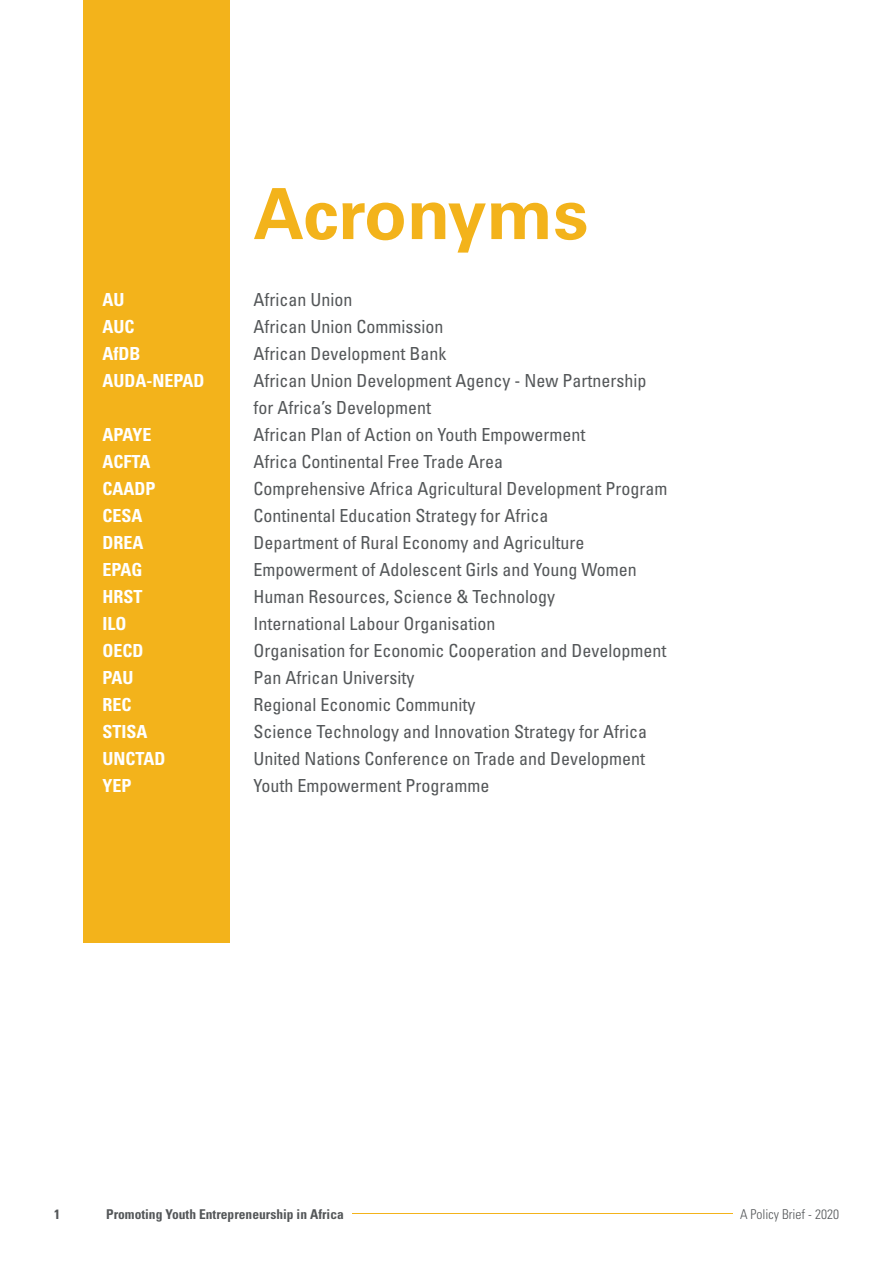
<style>
.page{position:relative;width:893px;height:1263px;background:#fff}
.page>*{position:absolute;margin:0;border:0;box-sizing:border-box;transform-origin:0 0}
.t1{font:700 70.5px "Univers LT Std";color:#f3b31b}
.t2{font:condensed 18px "Univers LT Std";color:#545759}
.t3{font:700 condensed 18px "Univers LT Std";color:#fff}
.t4{font:700 condensed 13.5px "Univers LT Std";color:#545759}
.t5{font:300 condensed 13.5px "Univers LT Std";color:#545759}
</style>
<div class="page">
<hr style="left:352px;top:1213px;width:381px;height:1px;background:#f3b31b">
<div style="left:83px;top:0;width:146px;height:943px;background:#f3b31b"></div>
<p class="t3" style="left:102px;top:288px;width:23px">AU</p>
<p class="t3" style="left:102px;top:315px;width:34px">AUC</p>
<p class="t3" style="left:102px;top:342px;width:39px">AfDB</p>
<p class="t3" style="left:102px;top:369px;width:104px">AUDA-NEPAD</p>
<p class="t3" style="left:102px;top:423px;width:51px">APAYE</p>
<p class="t3" style="left:102px;top:450px;width:49px">ACFTA</p>
<p class="t3" style="left:102px;top:477px;width:55px">CAADP</p>
<p class="t3" style="left:102px;top:504px;width:42px">CESA</p>
<p class="t3" style="left:102px;top:531px;width:43px">DREA</p>
<p class="t3" style="left:102px;top:558px;width:42px">EPAG</p>
<p class="t3" style="left:102px;top:585px;width:42px">HRST</p>
<p class="t3" style="left:102px;top:612px;width:25px">ILO</p>
<p class="t3" style="left:102px;top:639px;width:43px">OECD</p>
<p class="t3" style="left:102px;top:666px;width:33px">PAU</p>
<p class="t3" style="left:102px;top:693px;width:31px">REC</p>
<p class="t3" style="left:102px;top:720px;width:47px">STISA</p>
<p class="t3" style="left:102px;top:747px;width:64px">UNCTAD</p>
<p class="t3" style="left:102px;top:774px;width:31px">YEP</p>
<p class="t1" style="left:254px;top:173px;width:336px">Acronyms</p>
<p class="t2" style="left:254px;top:288px;width:100px">African Union</p>
<p class="t2" style="left:254px;top:315px;width:191px">African Union Commission</p>
<p class="t2" style="left:254px;top:342px;width:194px">African Development Bank</p>
<p class="t2" style="left:254px;top:369px;width:394px">African Union Development Agency - New Partnership</p>
<p class="t2" style="left:254px;top:396px;width:179px">for Africa’s Development</p>
<p class="t2" style="left:254px;top:423px;width:333px">African Plan of Action on Youth Empowerment</p>
<p class="t2" style="left:254px;top:450px;width:251px">Africa Continental Free Trade Area</p>
<p class="t2" style="left:254px;top:477px;width:415px">Comprehensive Africa Agricultural Development Program</p>
<p class="t2" style="left:254px;top:504px;width:296px">Continental Education Strategy for Africa</p>
<p class="t2" style="left:254px;top:531px;width:332px">Department of Rural Economy and Agriculture</p>
<p class="t2" style="left:254px;top:558px;width:385px">Empowerment of Adolescent Girls and Young Women</p>
<p class="t2" style="left:254px;top:585px;width:303px">Human Resources, Science &amp; Technology</p>
<p class="t2" style="left:254px;top:612px;width:243px">International Labour Organisation</p>
<p class="t2" style="left:254px;top:639px;width:414px">Organisation for Economic Cooperation and Development</p>
<p class="t2" style="left:254px;top:666px;width:162px">Pan African University</p>
<p class="t2" style="left:254px;top:693px;width:223px">Regional Economic Community</p>
<p class="t2" style="left:254px;top:720px;width:395px">Science Technology and Innovation Strategy for Africa</p>
<p class="t2" style="left:254px;top:747px;width:393px">United Nations Conference on Trade and Development</p>
<p class="t2" style="left:254px;top:774px;width:237px">Youth Empowerment Programme</p>
<p class="t4" style="left:54px;top:1206px;width:7px">1</p>
<p class="t4" style="left:106px;top:1206px;width:239px">Promoting Youth Entrepreneurship in Africa</p>
<p class="t5" style="left:740px;top:1206px;width:100px">A Policy Brief - 2020</p>
</div>
